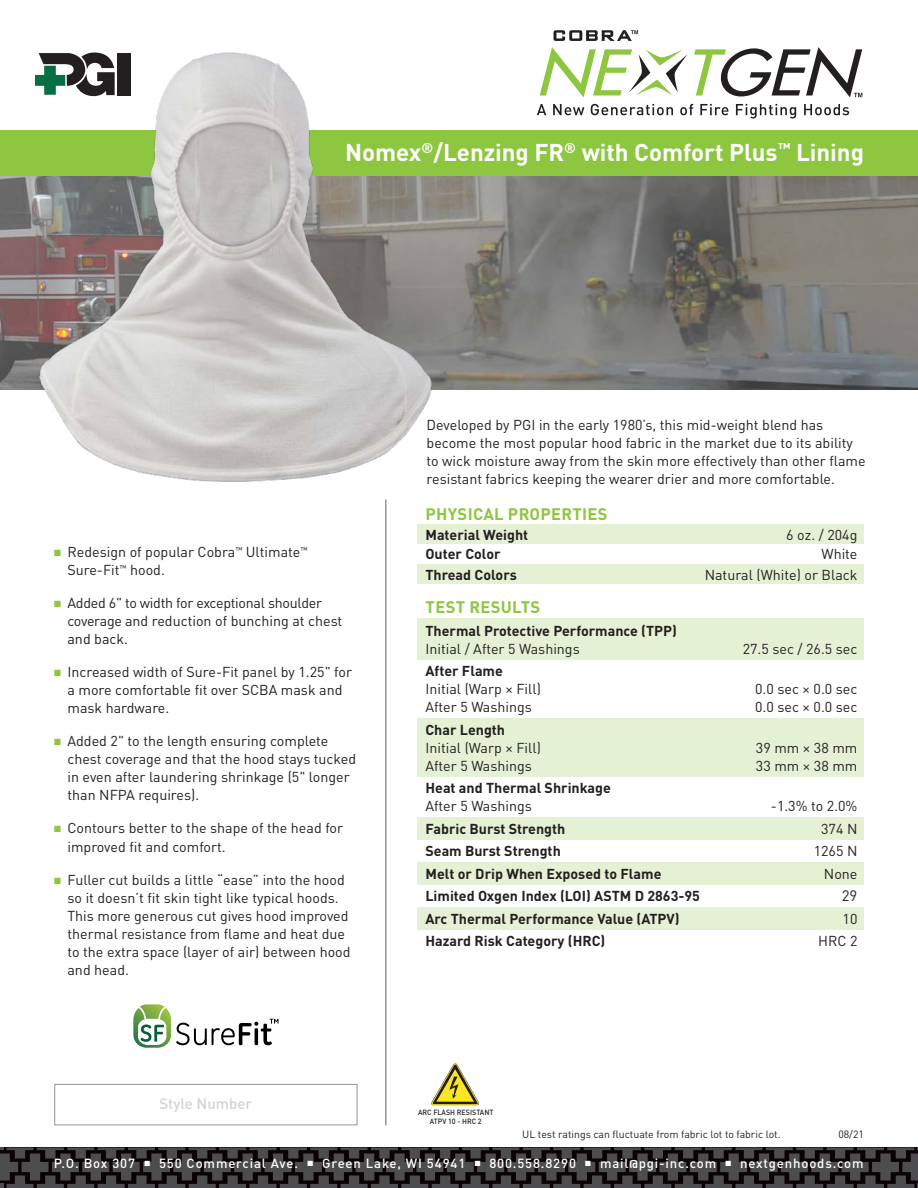
<style>
.page{position:relative;width:918px;height:1188px;background:#fff}
.page>*{position:absolute;margin:0;border:0;box-sizing:border-box;transform-origin:0 0}
.t1{font:700 24px "DIN Pro";color:#fff}
.t2{font:700 16.5px "DIN Pro";letter-spacing:.02em;color:#8dc63f}
.t3{font:500 15px "DIN Pro";color:#d1d3d4}
.t4{font:15px "DIN Pro";color:#231f20}
.t5{font:14.25px/18px "DIN Pro";color:#231f20}
.t6{font:700 14.25px "DIN Pro";color:#231f20}
.t7{font:14.25px/18px "DIN Pro";letter-spacing:-.02em;color:#231f20}
.t8{font:500 13.2px "DIN Pro";letter-spacing:.065em;color:#fff}
.t9{font:10.5px "DIN Pro";color:#231f20}
.t10{font:500 7.5px/8.2px "DIN Pro";color:#231f20;text-align:center;scale:.95 1}
.s1{color:#8dc63f}
.s2{font-style:inherit}
.s3{font-weight:700;font-size:11.25px}
</style>
<div class="page">
<img style="left:0;top:176px;width:918px;height:214px">
<div style="left:0;top:130px;width:918px;height:46px;background:#8dc63f"></div>
<svg style="left:0;top:1148px;width:918px;height:40px;background:#353234"></svg>
<img style="left:4px;top:52px;width:450px;height:474px">
<hr style="left:433px;top:1105px;width:44px;height:1px;background:#231f20">
<svg style="left:431px;top:1064px;width:48px;height:41px"></svg>
<div style="left:418px;top:524px;width:446px;height:20px;background:#e5f1d4"></div>
<div style="left:418px;top:564px;width:446px;height:20px;background:#e5f1d4"></div>
<div style="left:418px;top:618px;width:446px;height:42px;background:#e5f1d4"></div>
<div style="left:418px;top:718px;width:446px;height:59px;background:#e5f1d4"></div>
<div style="left:418px;top:818px;width:446px;height:22px;background:#e5f1d4"></div>
<div style="left:418px;top:862px;width:446px;height:23px;background:#e5f1d4"></div>
<div style="left:418px;top:907px;width:446px;height:23px;background:#e5f1d4"></div>
<div style="left:54px;top:1084px;width:303px;height:41px;border:1px solid #939598"></div>
<hr style="left:385px;top:500px;width:2px;height:625px;background:#939598">
<svg style="left:537px;top:104px;width:9px;height:11px"></svg>
<svg style="left:553px;top:104px;width:31px;height:11px"></svg>
<svg style="left:591px;top:104px;width:82px;height:11px"></svg>
<svg style="left:680px;top:104px;width:13px;height:11px"></svg>
<svg style="left:700px;top:104px;width:28px;height:11px"></svg>
<svg style="left:736px;top:104px;width:60px;height:15px"></svg>
<svg style="left:804px;top:104px;width:45px;height:11px"></svg>
<svg style="left:540px;top:47px;width:148px;height:50px"></svg>
<svg style="left:554px;top:30px;width:84px;height:11px"></svg>
<svg style="left:694px;top:47px;width:168px;height:50px"></svg>
<svg style="left:133px;top:1004px;width:145px;height:44px"></svg>
<div style="left:117px;top:53px;width:13px;height:43px;background:#231f20"></div>
<svg style="left:35px;top:53px;width:80px;height:43px"></svg>
<h1 class="t1" style="left:345px;top:132px;width:520px">Nomex<sup>®</sup>/Lenzing FR<sup>®</sup> with Comfort Plus<sup>™</sup> Lining</h1>
<p class="t5" style="left:68px;top:543px;width:241px;text-indent:-14px"><span class="s1">■</span> Redesign of popular Cobra<sup>™</sup> Ultimate<sup>™<br></sup>Sure-Fit<sup>™</sup> hood.</p>
<p class="t7" style="left:68px;top:594px;width:276px;text-indent:-14px"><span class="s1">■</span> Added 6" to width for exceptional shoulder coverage and reduction of bunching at chest and back.</p>
<p class="t5" style="left:68px;top:663px;width:286px;text-indent:-14px"><span class="s1">■</span> Increased width of Sure-Fit panel by 1.25" for a more comfortable fit over SCBA mask and mask hardware.</p>
<p class="t5" style="left:68px;top:732px;width:290px;text-indent:-14px"><span class="s1">■</span> Added 2" to the length ensuring complete chest coverage and that the hood stays tucked in even after laundering shrinkage <span class="s2">(</span>5" longer than NFPA requires<span class="s2">)</span>.</p>
<p class="t5" style="left:68px;top:818px;width:277px;line-height:18.8px;text-indent:-14px"><span class="s1">■</span> Contours better to the shape of the head for improved fit and comfort.</p>
<p class="t5" style="left:68px;top:870px;width:285px;text-indent:-14px"><span class="s1">■</span> Fuller cut builds a little “ease” into the hood so it doesn’t fit skin tight like typical hoods.<br>This more generous cut gives hood improved thermal resistance from flame and heat due to the extra space <span class="s2">(</span>layer of air<span class="s2">)</span> between hood and head.</p>
<p class="t3" style="left:159px;top:1092px;width:94px">Style Number</p>
<p class="t5" style="left:427px;top:415px;width:441px">Developed by PGI in the early 1980’s, this mid‑weight blend has become the most popular hood fabric in the market due to its ability to wick moisture away from the skin more effectively than other flame resistant fabrics keeping the wearer drier and more comfortable.</p>
<p class="t2" style="left:426px;top:500px;width:184px">PHYSICAL PROPERTIES</p>
<p class="t6" style="left:425px;top:523px;width:104px">Material Weight</p>
<p class="t5" style="left:786px;top:525px;width:73px">6 oz. / 204g</p>
<p class="t6" style="left:425px;top:542px;width:77px">Outer Color</p>
<p class="t5" style="left:822px;top:544px;width:37px">White</p>
<p class="t6" style="left:425px;top:563px;width:93px">Thread Colors</p>
<p class="t5" style="left:705px;top:565px;width:154px">Natural (White) or Black</p>
<p class="t2" style="left:426px;top:593px;width:116px">TEST RESULTS</p>
<p class="t6" style="left:425px;top:619px;width:253px">Thermal Protective Performance (TPP)</p>
<p class="t5" style="left:425px;top:639px;width:156px">Initial / After 5 Washings</p>
<p class="t5" style="left:743px;top:639px;width:116px">27.5 sec / 26.5 sec</p>
<p class="t6" style="left:425px;top:659px;width:79px">After Flame</p>
<p class="t5" style="left:425px;top:679px;width:117px">Initial (Warp × Fill)</p>
<p class="t5" style="left:755px;top:679px;width:104px">0.0 sec × 0.0 sec</p>
<p class="t5" style="left:425px;top:697px;width:108px">After 5 Washings</p>
<p class="t5" style="left:755px;top:697px;width:104px">0.0 sec × 0.0 sec</p>
<p class="t6" style="left:425px;top:718px;width:81px">Char Length</p>
<p class="t5" style="left:425px;top:738px;width:117px">Initial (Warp × Fill)</p>
<p class="t5" style="left:756px;top:738px;width:103px">39 mm × 38 mm</p>
<p class="t5" style="left:425px;top:756px;width:108px">After 5 Washings</p>
<p class="t5" style="left:756px;top:756px;width:103px">33 mm × 38 mm</p>
<p class="t6" style="left:425px;top:776px;width:187px">Heat and Thermal Shrinkage</p>
<p class="t5" style="left:425px;top:796px;width:108px">After 5 Washings</p>
<p class="t5" style="left:771px;top:796px;width:88px">-1.3% to 2.0%</p>
<p class="t6" style="left:425px;top:817px;width:141px">Fabric Burst Strength</p>
<p class="t5" style="left:821px;top:819px;width:38px">374 N</p>
<p class="t6" style="left:425px;top:839px;width:137px">Seam Burst Strength</p>
<p class="t5" style="left:814px;top:841px;width:45px">1265 N</p>
<p class="t6" style="left:425px;top:862px;width:238px">Melt or Drip When Exposed to Flame</p>
<p class="t5" style="left:824px;top:864px;width:35px">None</p>
<p class="t6" style="left:425px;top:884px;width:276px">Limited Oxgen Index (LOI) ASTM D 2863‑95</p>
<p class="t4" style="left:842px;top:886px;width:17px">29</p>
<p class="t6" style="left:425px;top:907px;width:256px">Arc Thermal Performance Value (ATPV)</p>
<p class="t5" style="left:843px;top:909px;width:16px">10</p>
<p class="t6" style="left:425px;top:929px;width:181px">Hazard Risk Category (HRC)</p>
<p class="t5" style="left:818px;top:931px;width:41px">HRC 2</p>
<p class="t10" style="left:418px;top:1108px;width:81px">ARC FLASH RESISTANT<br>ATPV 10 - HRC 2</p>
<p class="t9" style="left:522px;top:1127px;width:260px">UL test ratings can fluctuate from fabric lot to fabric lot.</p>
<p class="t9" style="left:838px;top:1127px;width:27px">08/21</p>
<p class="t8" style="left:54px;top:1153px;width:811px">P.O. Box 307 ■ 550 Commercial Ave. ■ Green Lake, WI 54941 ■ 800.558.8290 ■ mail<span class="s3">@</span>pgi-inc.com ■ nextgenhoods.com</p>
</div>
